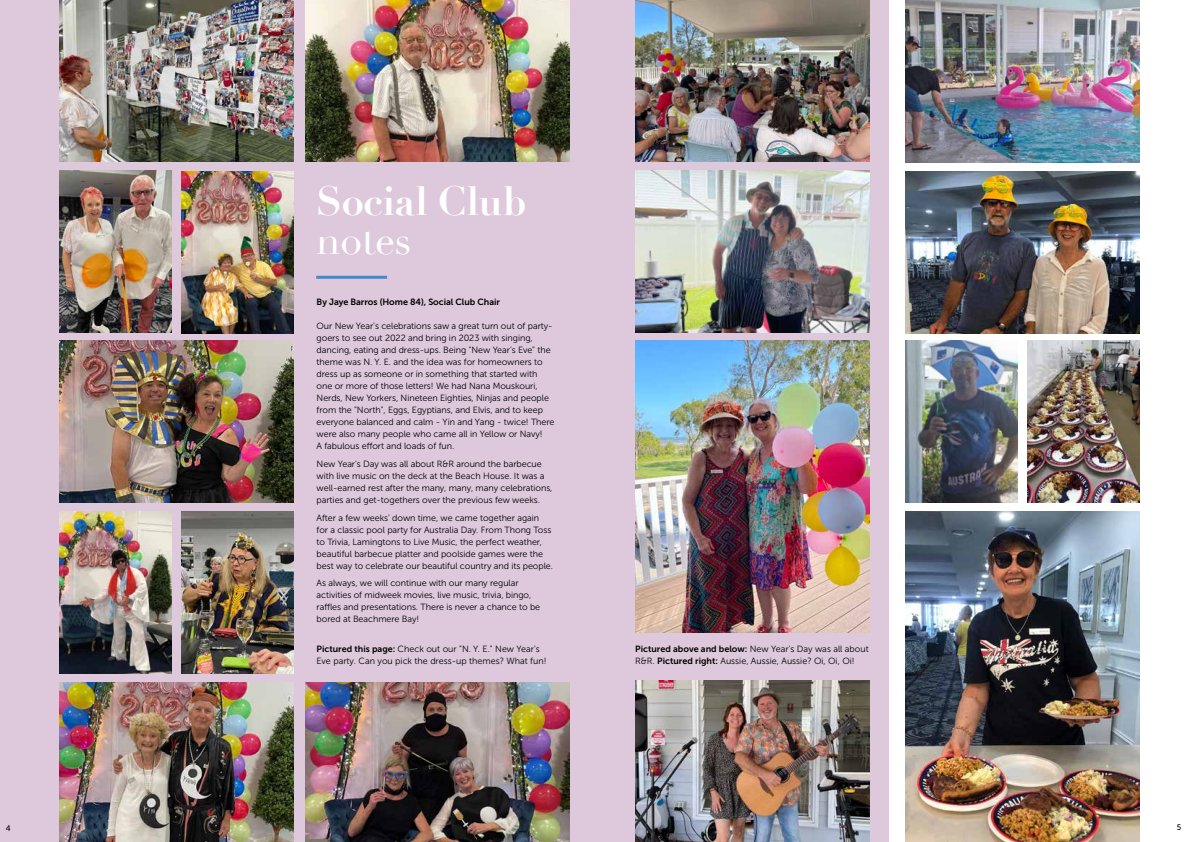
<style>
.page{position:relative;width:1191px;height:842px;background:#fff}
.page>*{position:absolute;margin:0;border:0;box-sizing:border-box;transform-origin:0 0}
.t1{font:700 40px "Didot";letter-spacing:-.01em;color:#fff}
.t2{font:40px "Didot";letter-spacing:-.01em;color:#fff}
.t3{font:9px/12px "Museo Sans 300";letter-spacing:-.005em;color:#000}
.t4{font:9px "Museo Sans 700";letter-spacing:-.005em;color:#000}
.t5{font:8px "Museo Sans 500";color:#000}
.s1{font-family:"Museo Sans 700"}
</style>
<div class="page">
<div style="left:0;top:0;width:888px;height:842px;background:#dec8db"></div>
<hr style="left:316px;top:276px;width:71px;height:3px;background:#458bc9">
<img style="left:60px;top:171px;width:111px;height:162px">
<img style="left:60px;top:0;width:234px;height:162px">
<img style="left:60px;top:511px;width:111px;height:162px">
<img style="left:60px;top:340px;width:234px;height:162px">
<img style="left:305px;top:0;width:265px;height:162px">
<img style="left:60px;top:682px;width:234px;height:160px">
<img style="left:305px;top:682px;width:265px;height:160px">
<img style="left:182px;top:171px;width:112px;height:162px">
<img style="left:182px;top:511px;width:112px;height:162px">
<img style="left:635px;top:171px;width:234px;height:162px">
<img style="left:635px;top:0;width:234px;height:162px">
<img style="left:635px;top:680px;width:234px;height:162px">
<img style="left:635px;top:340px;width:234px;height:293px">
<img style="left:905px;top:171px;width:234px;height:162px">
<img style="left:905px;top:0;width:234px;height:162px">
<img style="left:905px;top:512px;width:234px;height:330px">
<img style="left:905px;top:341px;width:112px;height:162px">
<img style="left:1027px;top:341px;width:112px;height:162px">
<p class="t5" style="left:6px;top:824px;width:6px">4</p>
<h1 class="t1" style="left:316px;top:176px;width:212px">Social Club</h1>
<h1 class="t2" style="left:316px;top:216px;width:97px">notes</h1>
<p class="t4" style="left:316px;top:297px;width:185px">By Jaye Barros (Home 84), Social Club Chair</p>
<p class="t3" style="left:316px;top:320px;width:239px">Our New Year's celebrations saw a great turn out of party&shy;goers to see out 2022 and bring in 2023 with singing, dancing, eating and dress-ups. Being "New Year's Eve" the theme was N. Y. E. and the idea was for homeowners to dress up as someone or in something that started with one or more of those letters! We had Nana Mouskouri, Nerds, New Yorkers, Nineteen Eighties, Ninjas and people from the "North", Eggs, Egyptians, and Elvis, and to keep everyone balanced and calm - Yin and Yang - twice! There were also many people who came all in Yellow or Navy!<br>A fabulous effort and loads of fun.</p>
<p class="t3" style="left:316px;top:458px;width:237px">New Year's Day was all about R&amp;R around the barbecue with live music on the deck at the Beach House. It was a well-earned rest after the many, many, many celebrations, parties and get-togethers over the previous few weeks.</p>
<p class="t3" style="left:316px;top:512px;width:238px">After a few weeks' down time, we came together again<br>for a classic pool party for Australia Day. From Thong Toss to Trivia, Lamingtons to Live Music, the perfect weather, beautiful barbecue platter and poolside games were the best way to celebrate our beautiful country and its people.</p>
<p class="t3" style="left:316px;top:577px;width:225px">As always, we will continue with our many regular activities of midweek movies, live music, trivia, bingo, raffles and presentations. There is never a chance to be bored at Beachmere Bay!</p>
<p class="t3" style="left:316px;top:642px;width:231px"><span class="s1">Pictured this page:</span> Check out our "N. Y. E." New Year's<br>Eve party. Can you pick the dress-up themes? What fun!</p>
<p class="t3" style="left:635px;top:642px;width:235px"><span class="s1">Pictured above and below:</span> New Year's Day was all about<br>R&amp;R. <span class="s1">Pictured right:</span> Aussie, Aussie, Aussie? Oi, Oi, Oi!</p>
<p class="t5" style="left:1176px;top:823px;width:6px">5</p>
</div>
